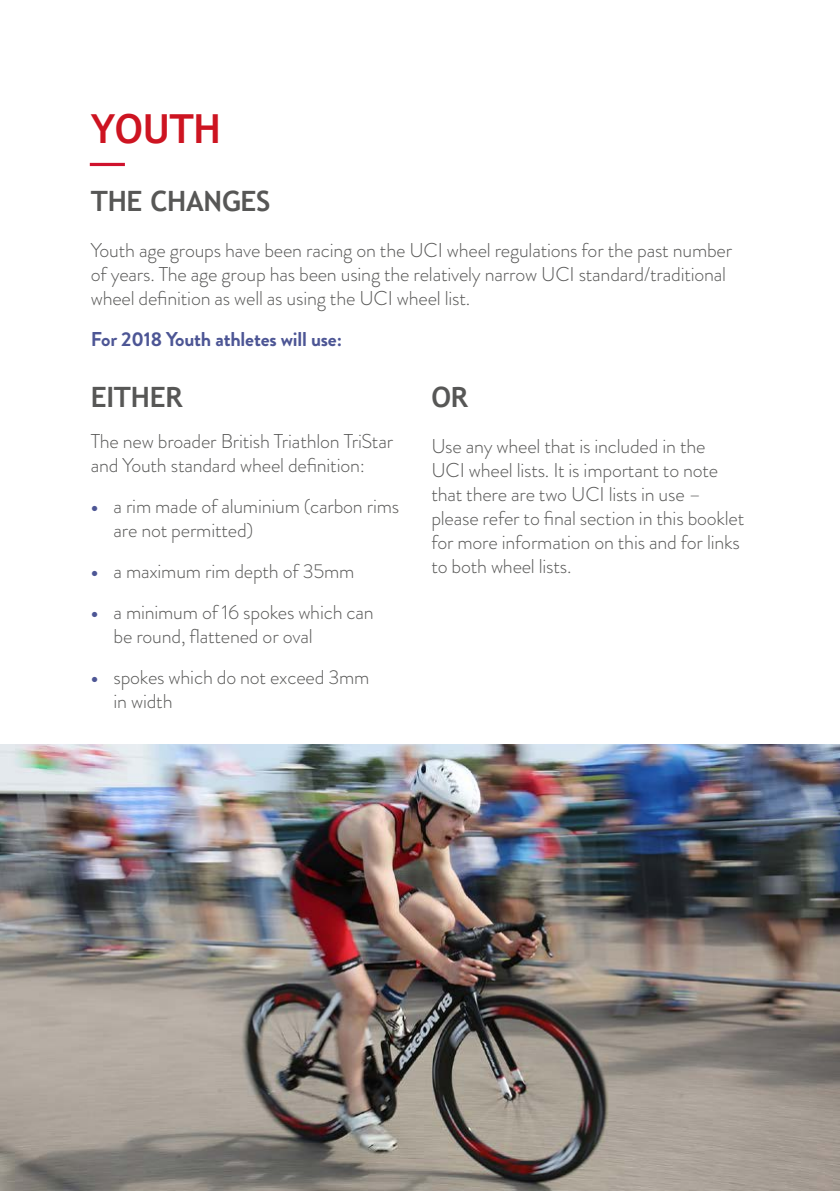
<style>
.page{position:relative;width:840px;height:1191px;background:#fff}
.page>*{position:absolute;margin:0;border:0;box-sizing:border-box;transform-origin:0 0}
.t1{font:700 40px "Trebuchet MS";letter-spacing:-.01em;color:#cd1421}
.t2{font:700 28px "Trebuchet MS";letter-spacing:-.01em;color:#575756}
.t3{font:300 20px/24px "Brandon Grotesque";letter-spacing:-.01em;color:#575756}
.t4{font:700 20px "Brandon Grotesque";letter-spacing:-.01em;color:#4d5695}
.s1{font-weight:700;color:#4d5695}
</style>
<div class="page">
<hr style="left:90px;top:163px;width:35px;height:3px;background:#cf122d">
<img style="left:1px;top:744px;width:838px;height:447px">
<h1 class="t1" style="left:91px;top:104px;width:131px">YOUTH</h1>
<h2 class="t2" style="left:91px;top:183px;width:181px">THE CHANGES</h2>
<p class="t3" style="left:91px;top:238px;width:642px">Youth age groups have been racing on the UCI wheel regulations for the past number of years. The age group has been using the relatively narrow UCI standard/traditional wheel definition as well as using the UCI wheel list.</p>
<p class="t4" style="left:91px;top:325px;width:252px">For 2018 Youth athletes will use:</p>
<h2 class="t2" style="left:91px;top:379px;width:93px">EITHER</h2>
<p class="t3" style="left:91px;top:429px;width:304px">The new broader British Triathlon TriStar and Youth standard wheel definition:</p>
<p class="t3" style="left:113px;top:494px;width:287px;text-indent:-23px"><span class="s1">•</span> a rim made of aluminium (carbon rims are not permitted)</p>
<p class="t3" style="left:91px;top:559px;width:265px"><span class="s1">•</span> a maximum rim depth of 35mm</p>
<p class="t3" style="left:113px;top:600px;width:262px;text-indent:-23px"><span class="s1">•</span> a minimum of 16 spokes which can be round, flattened or oval</p>
<p class="t3" style="left:113px;top:665px;width:257px;text-indent:-23px"><span class="s1">•</span> spokes which do not exceed 3mm in width</p>
<h2 class="t2" style="left:431px;top:379px;width:38px">OR</h2>
<p class="t3" style="left:431px;top:434px;width:314px">Use any wheel that is included in the<br>UCI wheel lists. It is important to note that there are two UCI lists in use – please refer to final section in this booklet for more information on this and for links to both wheel lists.</p>
</div>
